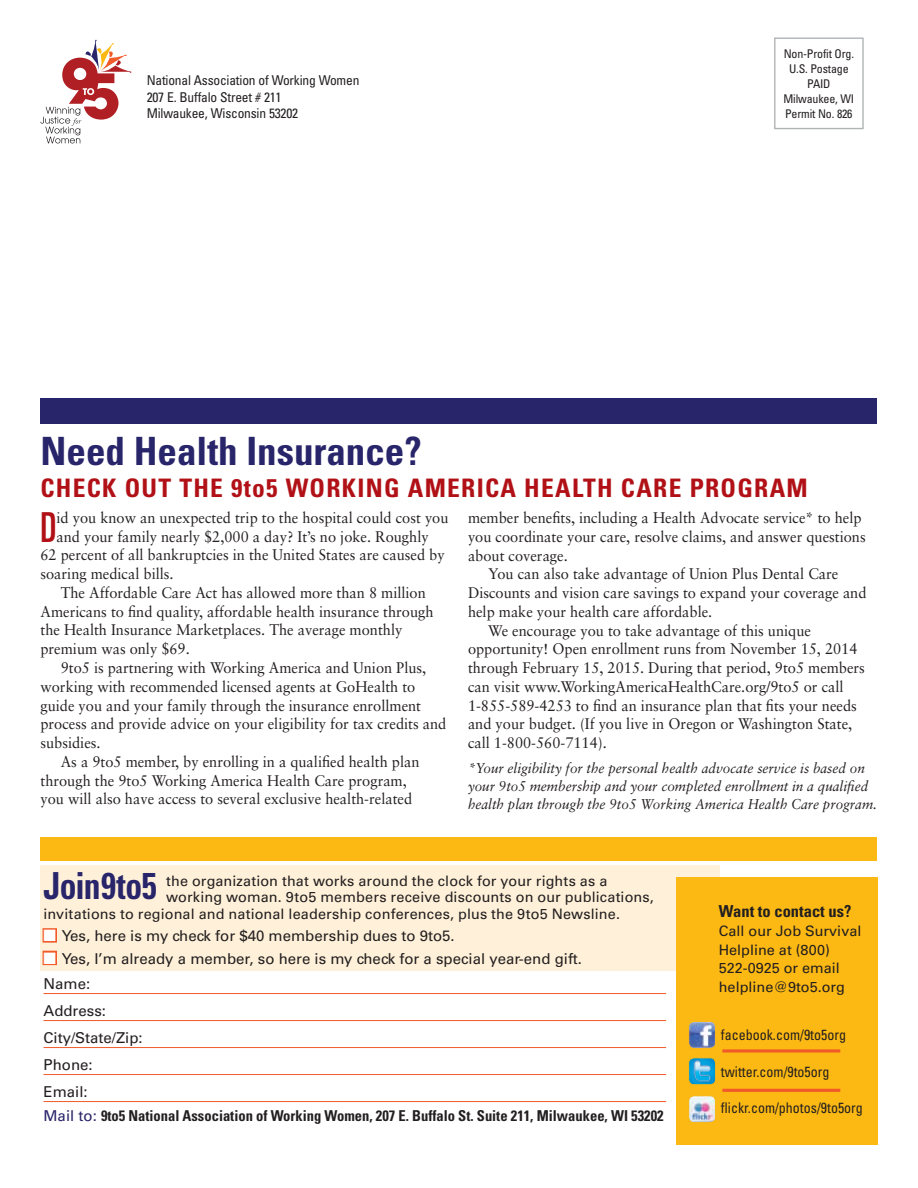
<style>
.page{position:relative;width:918px;height:1188px;background:#fff}
.page>*{position:absolute;margin:0;border:0;box-sizing:border-box;transform-origin:0 0}
.t1{font:ultra-condensed 41.4px "Univers";color:#b11116;scale:.95 1}
.t2{font:700 condensed 39px "Univers";color:#29256a}
.t3{font:700 condensed 37.35px "Univers";letter-spacing:-.015em;color:#29256a;scale:.9 1}
.t4{font:700 condensed 25.5px "Univers";letter-spacing:.05em;color:#b11116}
.t5{font:700 condensed 16.5px "Univers";color:#231f20}
.t6{font:15.3px "Sabon";color:#231f20;scale:.95 1}
.t7{font:15px/27px "Univers";color:#231f20}
.t8{font:700 condensed 15px "Univers";color:#231f20}
.t9{font:condensed 14.7px "Univers";color:#231f20;scale:.95 1}
.t10{font:14.4px/18.8px "Univers";letter-spacing:.005em;color:#231f20}
.t11{font:italic 14.25px/18px "Sabon";color:#231f20;scale:.95 1}
.t12{font:condensed 13.5px/16.5px "Univers";letter-spacing:-.015em;color:#231f20}
.t13{font:condensed 12px/15px "Univers";letter-spacing:-.015em;color:#231f20;text-align:center}
.s1{color:#fff}
.s2{font-weight:400;font-stretch:normal;color:#29256a}
</style>
<div class="page">
<div style="left:774px;top:37px;width:90px;height:92px;border:1px solid #b1b4b6"></div>
<svg style="left:40px;top:40px;width:91px;height:103px"></svg>
<div style="left:40px;top:866px;width:680px;height:105px;background:#fff1d9"></div>
<div style="left:40px;top:837px;width:838px;height:24px;background:#fdb913"></div>
<div style="left:40px;top:398px;width:838px;height:25px;background:#29256a"></div>
<div style="left:676px;top:877px;width:202px;height:268px;background:#fdb913"></div>
<img style="left:690px;top:1058px;width:25px;height:25px">
<div style="left:688px;top:1058px;width:28px;height:27px;border:1px solid #fdb913;border-radius:5px"></div>
<img style="left:690px;top:1097px;width:24px;height:24px">
<div style="left:688px;top:1095px;width:28px;height:28px;border:1px solid #fdb913;border-radius:5px"></div>
<img style="left:690px;top:1023px;width:24px;height:24px">
<div style="left:688px;top:1021px;width:28px;height:28px;border:1px solid #fdb913;border-radius:5px"></div>
<hr style="left:44px;top:993px;width:622px;height:1px;background:#f15a29">
<hr style="left:44px;top:1020px;width:622px;height:1px;background:#f15a29">
<hr style="left:44px;top:1047px;width:622px;height:1px;background:#f15a29">
<hr style="left:44px;top:1074px;width:622px;height:1px;background:#f15a29">
<hr style="left:44px;top:1101px;width:622px;height:1px;background:#f15a29">
<div style="left:43px;top:928px;width:14px;height:15px;border:3px solid #f15a29"></div>
<div style="left:43px;top:951px;width:14px;height:14px;border:3px solid #f15a29"></div>
<svg style="left:722px;top:1049px;width:118px;height:4px"></svg>
<hr style="left:722px;top:1089px;width:118px;height:3px;background:#f15a29">
<p class="t12" style="left:147px;top:72px;width:214px">National Association of Working Women<br>207 E. Buffalo Street # 211<br>Milwaukee, Wisconsin 53202</p>
<p class="t13" style="left:784px;top:46px;width:72px">Non-Profit Org.<br>U.S. Postage<br>PAID<br>Milwaukee, WI<br>Permit No. 826</p>
<h2 class="t2" style="left:40px;top:427px;width:383px">Need Health Insurance?</h2>
<h3 class="t4" style="left:40px;top:472px;width:32px">Check</h3>
<h3 class="t4" style="left:125px;top:472px;width:70px">Out the</h3>
<h3 class="t4" style="left:231px;top:472px;width:94px">9to5 Workin</h3>
<h3 class="t4" style="left:384px;top:472px;width:57px">g America</h3>
<h3 class="t4" style="left:524px;top:472px;width:32px">Health</h3>
<h3 class="t4" style="left:621px;top:472px;width:32px">Care</h3>
<h3 class="t4" style="left:690px;top:472px;width:83px">Program</h3>
<h1 class="t1" style="left:40px;top:503px;width:18px">D</h1>
<p class="t6" style="left:56px;top:509px;width:414px">id you know an unexpected trip to the hospital could cost you</p>
<p class="t6" style="left:56px;top:527px;width:393px">and your family nearly $2,000 a day? It’s no joke. Roughly</p>
<p class="t6" style="left:41px;top:546px;width:427px">62 percent of all bankruptcies in the United States are caused by</p>
<p class="t6" style="left:41px;top:565px;width:142px">soaring medical bills.</p>
<p class="t6" style="left:61px;top:584px;width:386px">The Affordable Care Act has allowed more than 8 million</p>
<p class="t6" style="left:41px;top:602px;width:415px">Americans to find quality, affordable health insurance through</p>
<p class="t6" style="left:41px;top:621px;width:382px">the Health Insurance Marketplaces. The average monthly</p>
<p class="t6" style="left:41px;top:640px;width:159px">premium was only $69.</p>
<p class="t6" style="left:61px;top:659px;width:386px">9to5 is partnering with Working America and Union Plus,</p>
<p class="t6" style="left:41px;top:677px;width:396px">working with recommended licensed agents at GoHealth to</p>
<p class="t6" style="left:41px;top:696px;width:402px">guide you and your family through the insurance enrollment</p>
<p class="t6" style="left:41px;top:715px;width:429px">process and provide advice on your eligibility for tax credits and</p>
<p class="t6" style="left:41px;top:734px;width:65px">subsidies.</p>
<p class="t6" style="left:61px;top:752px;width:379px">As a 9to5 member, by enrolling in a qualified health plan</p>
<p class="t6" style="left:41px;top:771px;width:387px">through the 9to5 Working America Health Care program,</p>
<p class="t6" style="left:41px;top:790px;width:393px">you will also have access to several exclusive health-related</p>
<p class="t6" style="left:468px;top:509px;width:416px">member benefits, including a Health Advocate service* to help</p>
<p class="t6" style="left:468px;top:527px;width:420px">you coordinate your care, resolve claims, and answer questions</p>
<p class="t6" style="left:468px;top:546px;width:107px">about coverage.</p>
<p class="t6" style="left:488px;top:565px;width:370px">You can also take advantage of Union Plus Dental Care</p>
<p class="t6" style="left:468px;top:584px;width:421px">Discounts and vision care savings to expand your coverage and</p>
<p class="t6" style="left:468px;top:602px;width:259px">help make your health care affordable.</p>
<p class="t6" style="left:488px;top:621px;width:341px">We encourage you to take advantage of this unique</p>
<p class="t6" style="left:468px;top:640px;width:412px">opportunity! Open enrollment runs from November 15, 2014</p>
<p class="t6" style="left:468px;top:659px;width:419px">through February 15, 2015. During that period, 9to5 members</p>
<p class="t6" style="left:468px;top:677px;width:397px">can visit www.WorkingAmericaHealthCare.org/9to5 or call</p>
<p class="t6" style="left:468px;top:696px;width:411px">1-855-589-4253 to find an insurance plan that fits your needs</p>
<p class="t6" style="left:468px;top:715px;width:406px">and your budget. (If you live in Oregon or Washington State,</p>
<p class="t6" style="left:468px;top:734px;width:148px">call 1-800-560-7114).</p>
<p class="t11" style="left:468px;top:759px;width:432px">*Your eligibility for the personal health advocate service is based on your 9to5 membership and your completed enrollment in a qualified health plan through the 9to5 Working America Health Care program.</p>
<h3 class="t3" style="left:44px;top:863px;width:127px">Join 9to5</h3>
<p class="t10" style="left:166px;top:871px;width:443px">the organization that works around the clock for your rights as a</p>
<p class="t10" style="left:166px;top:888px;width:489px">working woman. 9to5 members receive discounts on our publications,</p>
<p class="t10" style="left:43px;top:904px;width:578px">invitations to regional and national leadership conferences, plus the 9to5 Newsline.</p>
<p class="t7" style="left:44px;top:922px;width:413px"><span class="s1">■</span> Yes, here is my check for $40 membership dues to 9to5.</p>
<p class="t7" style="left:44px;top:946px;width:540px;line-height:25.5px"><span class="s1">■</span> Yes, I’m already a member, so here is my check for a special year-end gift.<br>Name:</p>
<p class="t7" style="left:44px;top:997px;width:101px">Address:<br>City/State/Zip:<br>Phone:<br>Email:</p>
<p class="t8" style="left:44px;top:1107px;width:622px"><span class="s2">Mail to:</span> 9to5 National Association of Working Women, 207 E. Buffalo St. Suite 211, Milwaukee, WI 53202</p>
<p class="t5" style="left:719px;top:901px;width:134px">Want to contact us?</p>
<p class="t10" style="left:719px;top:921px;width:144px">Call our Job Survival<br>Helpline at (800)<br>522-0925 or email helpline@9to5.org</p>
<p class="t9" style="left:721px;top:1026px;width:133px">facebook.com/9to5org</p>
<p class="t9" style="left:721px;top:1062px;width:116px">twitter.com/9to5org</p>
<p class="t9" style="left:721px;top:1099px;width:151px">flickr.com/photos/9to5org</p>
</div>
